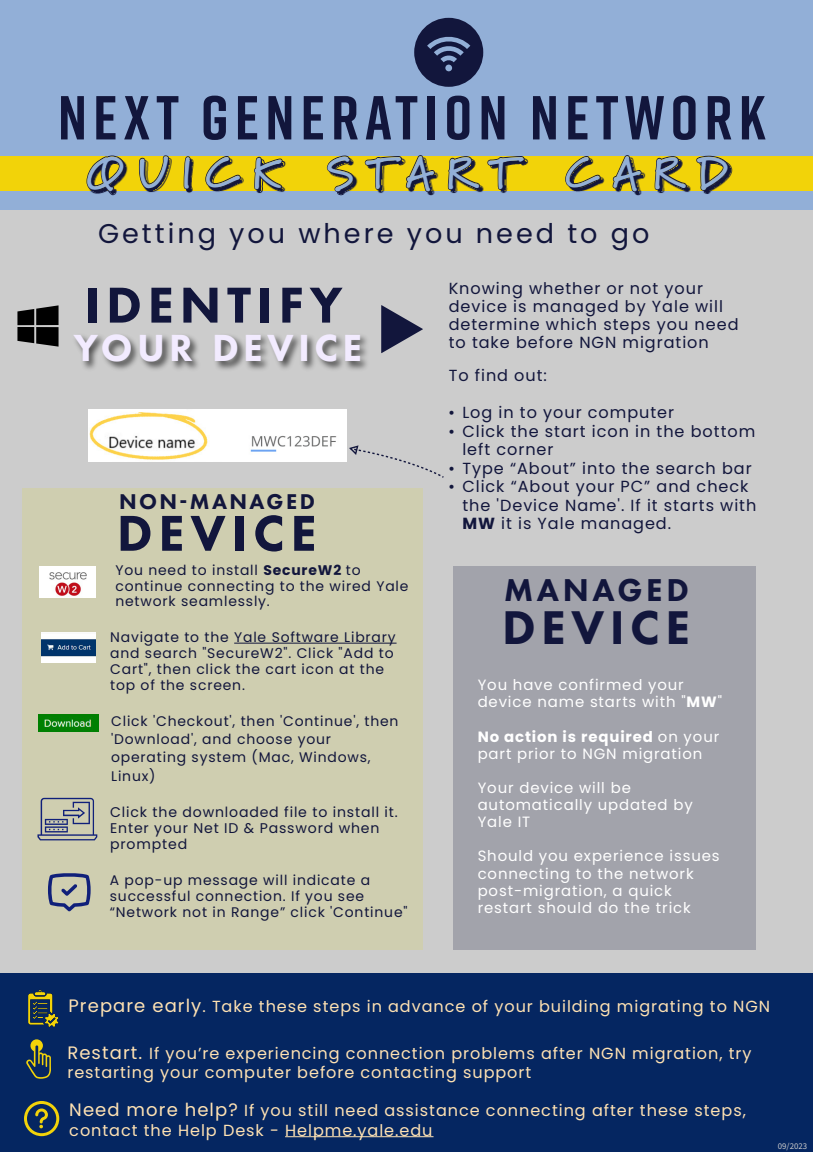
<style>
.page{position:relative;width:813px;height:1152px;background:#fff}
.page>*{position:absolute;margin:0;border:0;box-sizing:border-box;transform-origin:0 0}
.t1{font:700 62px "Rift";letter-spacing:.1em;color:#12163c}
.t2{font:800 52.4px "Futura PT";letter-spacing:.11em;color:#12163c}
.t3{font:800 49.2px "Futura PT";letter-spacing:.11em;color:#12163c}
.t4{font:700 44.4px "Marydale";letter-spacing:.31em;color:#92afd7}
.t5{font:800 39.2px "Futura PT";letter-spacing:.11em;color:#f2ebff}
.t6{font:800 32.8px "Futura PT";letter-spacing:.11em;color:#12163c}
.t7{font:27.2px "Poppins";letter-spacing:.11em;color:#12163c}
.t8{font:800 22px "Futura PT";letter-spacing:.11em;color:#12163c}
.t9{font:16px/19.2px "Poppins";letter-spacing:.06em;color:#ffe2b3}
.t10{font:16px/17.6px "Poppins";letter-spacing:.06em;color:#12163c}
.t11{font:14.8px/17.2px "Poppins";letter-spacing:.06em;color:#fff}
.t12{font:14px/16px "Poppins";letter-spacing:.06em;color:#12163c}
.t13{font:8.8px "Source Sans 3";color:#ccc}
.s1{font-family:"Times New Roman"}
.s2{font-weight:700}
.s3{font-size:18px}
</style>
<div class="page">
<div style="left:608px;top:972px;width:204px;height:180px;background:#052661"></div>
<div style="left:0;top:972px;width:610px;height:180px;background:#052661"></div>
<div style="left:0;top:0;width:812px;height:972px;background:#ccc"></div>
<div style="left:0;top:26px;width:812px;height:184px;background:#92afd7"></div>
<div style="left:0;top:156px;width:812px;height:35px;background:#f2d309"></div>
<svg style="left:86px;top:155px;width:642px;height:37px"></svg>
<img style="left:75px;top:328px;width:348px;height:42px">
<hr style="left:285px;top:1136px;width:148px;height:1px;background:#ffe2b3">
<svg style="left:381px;top:305px;width:41px;height:48px"></svg>
<div style="left:0;top:0;width:812px;height:34px;background:#92afd7"></div>
<svg style="left:414px;top:18px;width:69px;height:69px"></svg>
<img style="left:88px;top:410px;width:258px;height:52px">
<div style="left:23px;top:489px;width:399px;height:461px;background:#cfceb0"></div>
<div style="left:453px;top:566px;width:302px;height:384px;background:#a2a3ab"></div>
<hr style="left:234px;top:642px;width:162px;height:2px;background:#12163c">
<img style="left:40px;top:566px;width:55px;height:32px">
<img style="left:42px;top:633px;width:53px;height:30px">
<img style="left:39px;top:714px;width:59px;height:18px">
<svg style="left:349px;top:445px;width:94px;height:33px"></svg>
<img style="left:28px;top:989px;width:31px;height:38px">
<svg style="left:26px;top:1039px;width:25px;height:40px"></svg>
<svg style="left:48px;top:873px;width:43px;height:39px"></svg>
<svg style="left:37px;top:798px;width:60px;height:42px"></svg>
<img style="left:17px;top:305px;width:42px;height:42px">
<svg style="left:24px;top:1101px;width:35px;height:35px"></svg>
<h1 class="t1" style="left:58px;top:73px;width:708px">NEXT GENERATION NETWORK</h1>
<h3 class="t4" style="left:87px;top:147px;width:641px">QUICK START CARD</h3>
<h3 class="t7" style="left:98px;top:217px;width:552px">Getting you where you need to go</h3>
<p class="t10" style="left:448px;top:280px;width:291px">Knowing whether or not your device is managed by Yale will determine which steps you need to take before NGN migration</p>
<p class="t10" style="left:448px;top:367px;width:100px">To find out:</p>
<p class="t10" style="left:448px;top:404px;width:227px"><span class="s1">•</span> Log in to your computer</p>
<p class="t10" style="left:462px;top:422px;width:294px;text-indent:-14px"><span class="s1">•</span> Click the start icon in the bottom left corner</p>
<p class="t10" style="left:448px;top:459px;width:304px"><span class="s1">•</span> Type “About” into the search bar</p>
<p class="t10" style="left:462px;top:478px;width:295px;text-indent:-14px"><span class="s1">•</span> Click “About your PC” and check the 'Device Name'. If it starts with<br><span class="s2">MW</span> it is Yale managed.</p>
<h2 class="t2" style="left:84px;top:272px;width:260px">IDENTIFY</h2>
<h3 class="t5" style="left:73px;top:323px;width:290px">YOUR DEVICE</h3>
<h3 class="t8" style="left:119px;top:488px;width:197px">NON-MANAGED</h3>
<h2 class="t2" style="left:117px;top:501px;width:201px">DEVICE</h2>
<p class="t12" style="left:115px;top:563px;width:294px">You need to install <span class="s2">SecureW2</span> to continue connecting to the wired Yale network seamlessly.</p>
<p class="t12" style="left:110px;top:629px;width:287px">Navigate to the Yale Software Library and search "SecureW2". Click "Add to<br>Cart", then click the cart icon at the top of the screen.</p>
<p class="t12" style="left:111px;top:712px;width:289px;line-height:18px">Click 'Checkout', then 'Continue', then 'Download', and choose your operating system (Mac, Windows,<br>Linux)</p>
<p class="t12" style="left:110px;top:804px;width:289px">Click the downloaded file to install it.<br>Enter your Net ID &amp; Password when prompted</p>
<p class="t12" style="left:110px;top:872px;width:299px">A pop-up message will indicate a successful connection. If you see “Network not in Range” click 'Continue"</p>
<h3 class="t6" style="left:504px;top:570px;width:186px">MANAGED</h3>
<h3 class="t3" style="left:502px;top:596px;width:189px">DEVICE</h3>
<p class="t11" style="left:477px;top:677px;width:246px">You have confirmed your device name starts with "<span class="s2">MW</span>"</p>
<p class="t11" style="left:477px;top:728px;width:243px"><span class="s2">No action is required</span> on your part prior to NGN migration</p>
<p class="t11" style="left:477px;top:779px;width:216px">Your device will be automatically updated by<br>Yale IT</p>
<p class="t11" style="left:477px;top:848px;width:243px">Should you experience issues connecting to the network post-migration, a quick restart should do the trick</p>
<p class="t9" style="left:68px;top:997px;width:703px"><span class="s3">Prepare early</span>. Take these steps in advance of your building migrating to NGN</p>
<p class="t9" style="left:67px;top:1045px;width:685px"><span class="s3">Restart.</span> If you’re experiencing connection problems after NGN migration, try restarting your computer before contacting support</p>
<p class="t9" style="left:69px;top:1101px;width:677px"><span class="s3">Need more help?</span> If you still need assistance connecting after these steps, contact the Help Desk - Helpme.yale.edu</p>
<p class="t13" style="left:777px;top:1141px;width:31px">09/2023</p>
</div>
